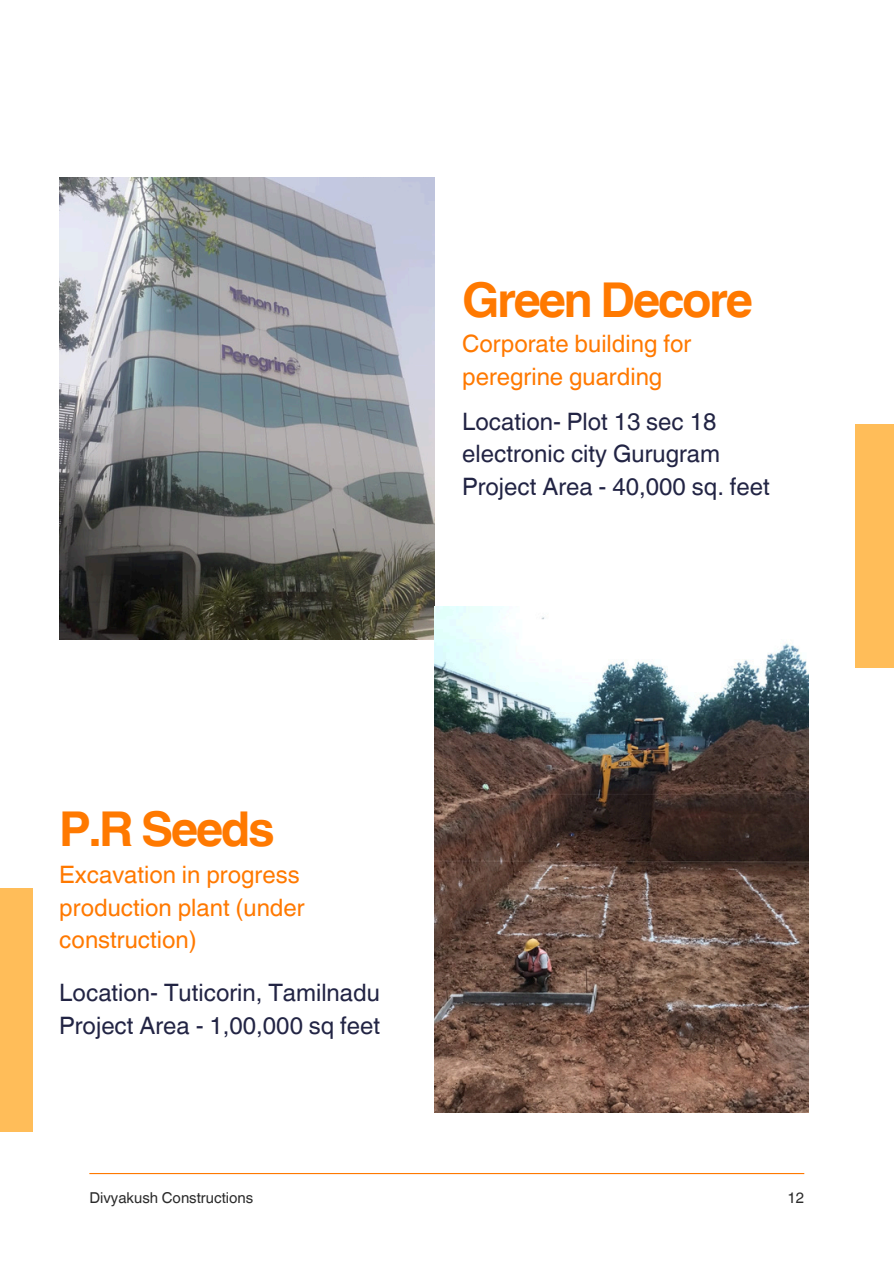
<style>
.page{position:relative;width:894px;height:1264px;background:#fff}
.page>*{position:absolute;margin:0;border:0;box-sizing:border-box;transform-origin:0 0}
.t1{font:700 48px "Helvetica World";letter-spacing:-.055em;color:#ff7900}
.t2{font:24px/32.7px "Helvetica World";color:#222444}
.t3{font:24px/32.7px "Helvetica World";color:#ff7900}
.t4{font:15px "Helvetica World";color:#2b2b2b}
</style>
<div class="page">
<img style="left:59px;top:178px;width:375px;height:461px">
<hr style="left:89px;top:1172px;width:715px;height:2px;background:#ff7900">
<img style="left:434px;top:606px;width:374px;height:506px">
<div style="left:855px;top:424px;width:38px;height:243px;background:#ffbd59"></div>
<div style="left:0;top:888px;width:32px;height:243px;background:#ffbd59"></div>
<p class="t1" style="left:462px;top:261px;width:292px">Green Decore</p>
<p class="t3" style="left:462px;top:327px;width:230px">Corporate building for peregrine guarding</p>
<h1 class="t2" style="left:462px;top:405px;width:259px">Location- Plot 13 sec 18 electronic city Gurugram</h1>
<p class="t2" style="left:462px;top:470px;width:309px">Project Area - 40,000 sq. feet</p>
<h3 class="t1" style="left:59px;top:789px;width:217px">P.R Seeds</h3>
<h3 class="t3" style="left:59px;top:858px;width:247px">Excavation in progress production plant (under construction)</h3>
<p class="t2" style="left:59px;top:976px;width:322px">Location- Tuticorin, Tamilnadu</p>
<h2 class="t2" style="left:59px;top:1009px;width:322px">Project Area - 1,00,000 sq feet</h2>
<h2 class="t4" style="left:89px;top:1188px;width:165px">Divyakush Constructions</h2>
<p class="t4" style="left:787px;top:1188px;width:18px">12</p>
</div>
